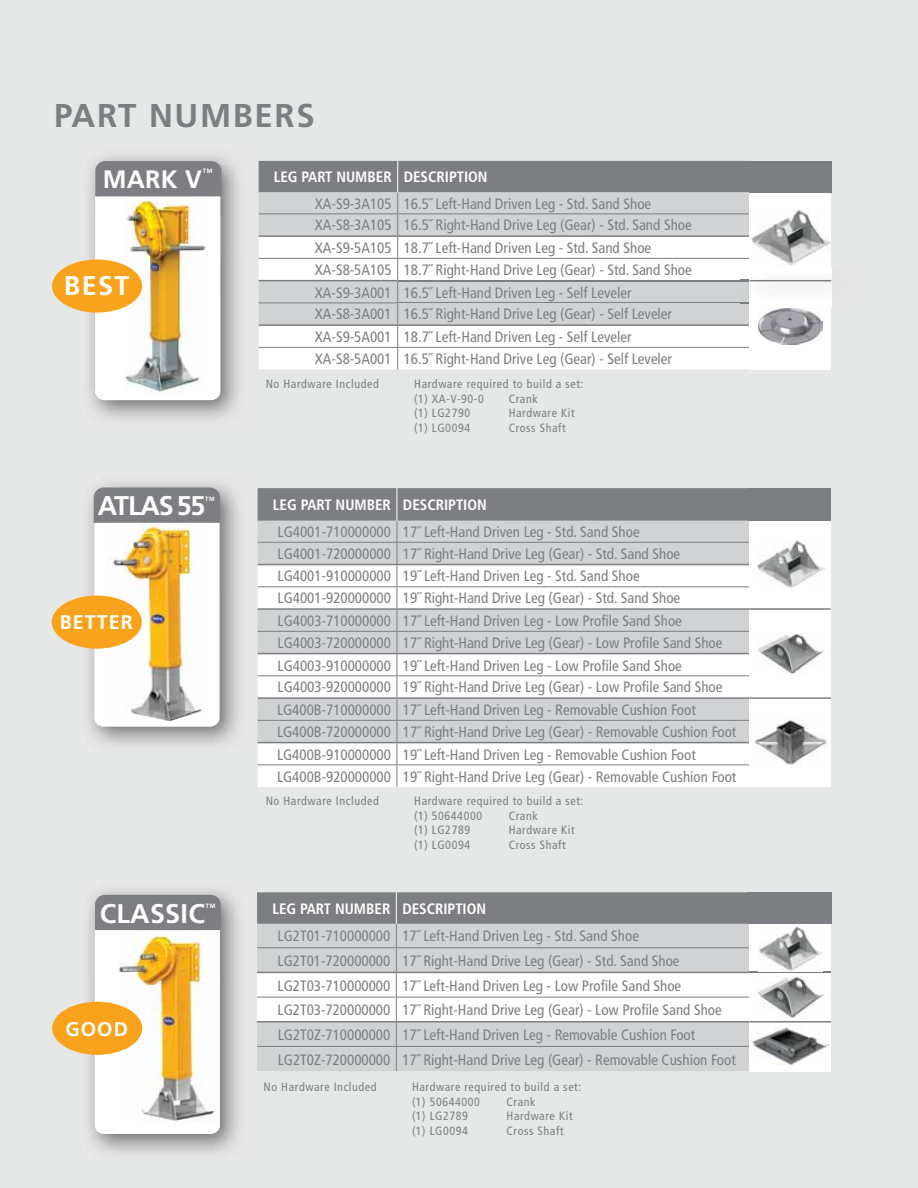
<style>
.page{position:relative;width:918px;height:1188px;background:#e6e7e7}
.page>*{position:absolute;margin:0;border:0;box-sizing:border-box;transform-origin:0 0}
.t1{font:700 33px "Frutiger";letter-spacing:.05em;color:#7c7e81}
.t2{font:700 27px "Frutiger";letter-spacing:.01em;color:#fff}
.t3{font:700 27px "Frutiger";letter-spacing:-.04em;color:#fff}
.t4{font:700 25.2px "Frutiger";color:#fff}
.t5{font:700 19.8px "Frutiger";letter-spacing:.05em;color:#fff}
.t6{font:condensed 15px/22.2px "Frutiger";color:#7c7e81}
.t7{font:700 condensed 15px "Frutiger";color:#fff}
.t8{font:condensed 12px/14.4px "Frutiger";letter-spacing:.05em;color:#7c7e81}
.t9{font:10.5px "Frutiger";color:#fff}
</style>
<div class="page">
<svg style="left:94px;top:894px;width:128px;height:240px;background:#ddd1ba"></svg>
<div style="left:52px;top:1002px;width:90px;height:53px;background:#f8a31b;border-radius:50%"></div>
<svg style="left:257px;top:892px;width:493px;height:179px;background:#cccdce"></svg>
<hr style="left:396px;top:892px;width:1px;height:32px;background:#fff">
<hr style="left:257px;top:972px;width:493px;height:1px;background:#7c7e81">
<hr style="left:257px;top:1021px;width:493px;height:2px;background:#7c7e81">
<img style="left:89px;top:156px;width:149px;height:263px">
<img style="left:94px;top:160px;width:128px;height:240px">
<div style="left:52px;top:259px;width:90px;height:54px;background:#f8a31b;border-radius:50%"></div>
<img style="left:82px;top:483px;width:156px;height:262px">
<svg style="left:93px;top:487px;width:128px;height:240px;background:#dbd0b8"></svg>
<div style="left:52px;top:596px;width:90px;height:53px;background:#f8a31b;border-radius:50%"></div>
<svg style="left:258px;top:488px;width:492px;height:299px;background:#d9dadb"></svg>
<hr style="left:397px;top:488px;width:1px;height:33px;background:#fff">
<hr style="left:258px;top:564px;width:492px;height:1px;background:#7c7e81">
<hr style="left:258px;top:608px;width:492px;height:2px;background:#7c7e81">
<hr style="left:258px;top:675px;width:492px;height:1px;background:#7c7e81">
<hr style="left:258px;top:653px;width:492px;height:1px;background:#7c7e81">
<hr style="left:258px;top:697px;width:492px;height:2px;background:#7c7e81">
<hr style="left:258px;top:720px;width:492px;height:1px;background:#7c7e81">
<hr style="left:258px;top:765px;width:492px;height:1px;background:#7c7e81">
<hr style="left:258px;top:742px;width:492px;height:1px;background:#7c7e81">
<div style="left:750px;top:520px;width:81px;height:267px;background:#fff"></div>
<div style="left:750px;top:923px;width:81px;height:148px;background:#fff"></div>
<hr style="left:749px;top:972px;width:82px;height:1px;background:#7c7e81">
<hr style="left:750px;top:1021px;width:81px;height:2px;background:#7c7e81">
<div style="left:749px;top:191px;width:82px;height:179px;background:#fff"></div>
<img style="left:750px;top:267px;width:82px;height:39px">
<svg style="left:259px;top:161px;width:491px;height:209px;background:#d3d3d4"></svg>
<hr style="left:750px;top:280px;width:81px;height:1px;background:#7c7e81">
<img style="left:751px;top:209px;width:80px;height:56px">
<img style="left:759px;top:308px;width:63px;height:36px">
<img style="left:757px;top:540px;width:67px;height:48px">
<img style="left:758px;top:633px;width:66px;height:41px">
<img style="left:754px;top:720px;width:73px;height:47px">
<hr style="left:749px;top:608px;width:82px;height:2px;background:#7c7e81">
<hr style="left:749px;top:697px;width:82px;height:2px;background:#7c7e81">
<img style="left:759px;top:926px;width:64px;height:45px">
<img style="left:758px;top:976px;width:66px;height:42px">
<img style="left:752px;top:1027px;width:77px;height:38px">
<div style="left:748px;top:488px;width:83px;height:33px;background:#7c7e81"></div>
<div style="left:749px;top:161px;width:82px;height:31px;background:#7c7e81"></div>
<div style="left:747px;top:892px;width:84px;height:32px;background:#7c7e81"></div>
<h1 class="t1" style="left:54px;top:103px;width:262px">PART NUMBERS</h1>
<h3 class="t4" style="left:103px;top:169px;width:101px">MARK V</h3>
<p class="t9" style="left:202px;top:168px;width:12px">™</p>
<h2 class="t2" style="left:64px;top:275px;width:67px">BEST</h2>
<h2 class="t3" style="left:98px;top:495px;width:109px">ATLAS55</h2>
<p class="t9" style="left:205px;top:496px;width:12px">™</p>
<h3 class="t5" style="left:60px;top:614px;width:75px">BETTER</h3>
<h2 class="t2" style="left:100px;top:902px;width:107px">CLASSIC</h2>
<p class="t9" style="left:205px;top:903px;width:12px">™</p>
<h3 class="t5" style="left:66px;top:1021px;width:64px">GOOD</h3>
<p class="t7" style="left:274px;top:171px;width:215px">LEG PART NUMBER DESCRIPTION</p>
<p class="t6" style="left:315px;top:193px;width:378px">XA-S9-3A105 16.5˝ Left-Hand Driven Leg - Std. Sand Shoe XA-S8-3A105 16.5˝ Right-Hand Drive Leg (Gear) - Std. Sand Shoe XA-S9-5A105 18.7˝ Left-Hand Driven Leg - Std. Sand Shoe XA-S8-5A105 18.7˝ Right-Hand Drive Leg (Gear) - Std. Sand Shoe XA-S9-3A001 16.5˝ Left-Hand Driven Leg - Self Leveler XA-S8-3A001 16.5˝ Right-Hand Drive Leg (Gear) - Self Leveler XA-S9-5A001 18.7˝ Left-Hand Driven Leg - Self Leveler XA-S8-5A001 16.5˝ Right-Hand Drive Leg (Gear) - Self Leveler</p>
<p class="t8" style="left:266px;top:378px;width:115px">No Hardware Included</p>
<p class="t8" style="left:414px;top:378px;width:171px">Hardware required to build a set: (1) XA-V-90-0</p>
<p class="t8" style="left:509px;top:392px;width:31px">Crank</p>
<p class="t8" style="left:414px;top:407px;width:57px">(1) LG2790</p>
<p class="t8" style="left:509px;top:407px;width:68px">Hardware Kit</p>
<p class="t8" style="left:414px;top:421px;width:57px">(1) LG0094</p>
<p class="t8" style="left:509px;top:421px;width:59px">Cross Shaft</p>
<p class="t7" style="left:273px;top:499px;width:215px">LEG PART NUMBER DESCRIPTION</p>
<p class="t6" style="left:277px;top:522px;width:461px">LG4001-710000000 17˝ Left-Hand Driven Leg - Std. Sand Shoe LG4001-720000000 17˝ Right-Hand Drive Leg (Gear) - Std. Sand Shoe LG4001-910000000 19˝ Left-Hand Driven Leg - Std. Sand Shoe LG4001-920000000 19˝ Right-Hand Drive Leg (Gear) - Std. Sand Shoe LG4003-710000000 17˝ Left-Hand Driven Leg - Low Profile Sand Shoe LG4003-720000000 17˝ Right-Hand Drive Leg (Gear) - Low Profile Sand Shoe LG4003-910000000 19˝ Left-Hand Driven Leg - Low Profile Sand Shoe LG4003-920000000 19˝ Right-Hand Drive Leg (Gear) - Low Profile Sand Shoe LG400B-710000000 17˝ Left-Hand Driven Leg - Removable Cushion Foot LG400B-720000000 17˝ Right-Hand Drive Leg (Gear) - Removable Cushion Foot LG400B-910000000 19˝ Left-Hand Driven Leg - Removable Cushion Foot LG400B-920000000 19˝ Right-Hand Drive Leg (Gear) - Removable Cushion Foot</p>
<p class="t8" style="left:266px;top:795px;width:115px">No Hardware Included</p>
<p class="t8" style="left:414px;top:795px;width:171px">Hardware required to build a set: (1) 50644000</p>
<p class="t8" style="left:509px;top:809px;width:31px">Crank</p>
<p class="t8" style="left:414px;top:824px;width:57px">(1) LG2789</p>
<p class="t8" style="left:509px;top:824px;width:68px">Hardware Kit</p>
<p class="t8" style="left:414px;top:838px;width:57px">(1) LG0094</p>
<p class="t8" style="left:509px;top:838px;width:59px">Cross Shaft</p>
<p class="t7" style="left:272px;top:902px;width:215px">LEG PART NUMBER DESCRIPTION</p>
<p class="t6" style="left:278px;top:925px;width:460px;line-height:24.6px">LG2T01-710000000 17˝ Left-Hand Driven Leg - Std. Sand Shoe LG2T01-720000000 17˝ Right-Hand Drive Leg (Gear) - Std. Sand Shoe LG2T03-710000000 17˝ Left-Hand Driven Leg - Low Profile Sand Shoe LG2T03-720000000 17˝ Right-Hand Drive Leg (Gear) - Low Profile Sand Shoe LG2T0Z-710000000 17˝ Left-Hand Driven Leg - Removable Cushion Foot LG2T0Z-720000000 17˝ Right-Hand Drive Leg (Gear) - Removable Cushion Foot</p>
<p class="t8" style="left:264px;top:1081px;width:115px">No Hardware Included</p>
<p class="t8" style="left:412px;top:1081px;width:171px">Hardware required to build a set: (1) 50644000</p>
<p class="t8" style="left:507px;top:1095px;width:31px">Crank</p>
<p class="t8" style="left:412px;top:1110px;width:57px">(1) LG2789</p>
<p class="t8" style="left:507px;top:1110px;width:68px">Hardware Kit</p>
<p class="t8" style="left:412px;top:1124px;width:57px">(1) LG0094</p>
<p class="t8" style="left:507px;top:1124px;width:59px">Cross Shaft</p>
</div>
